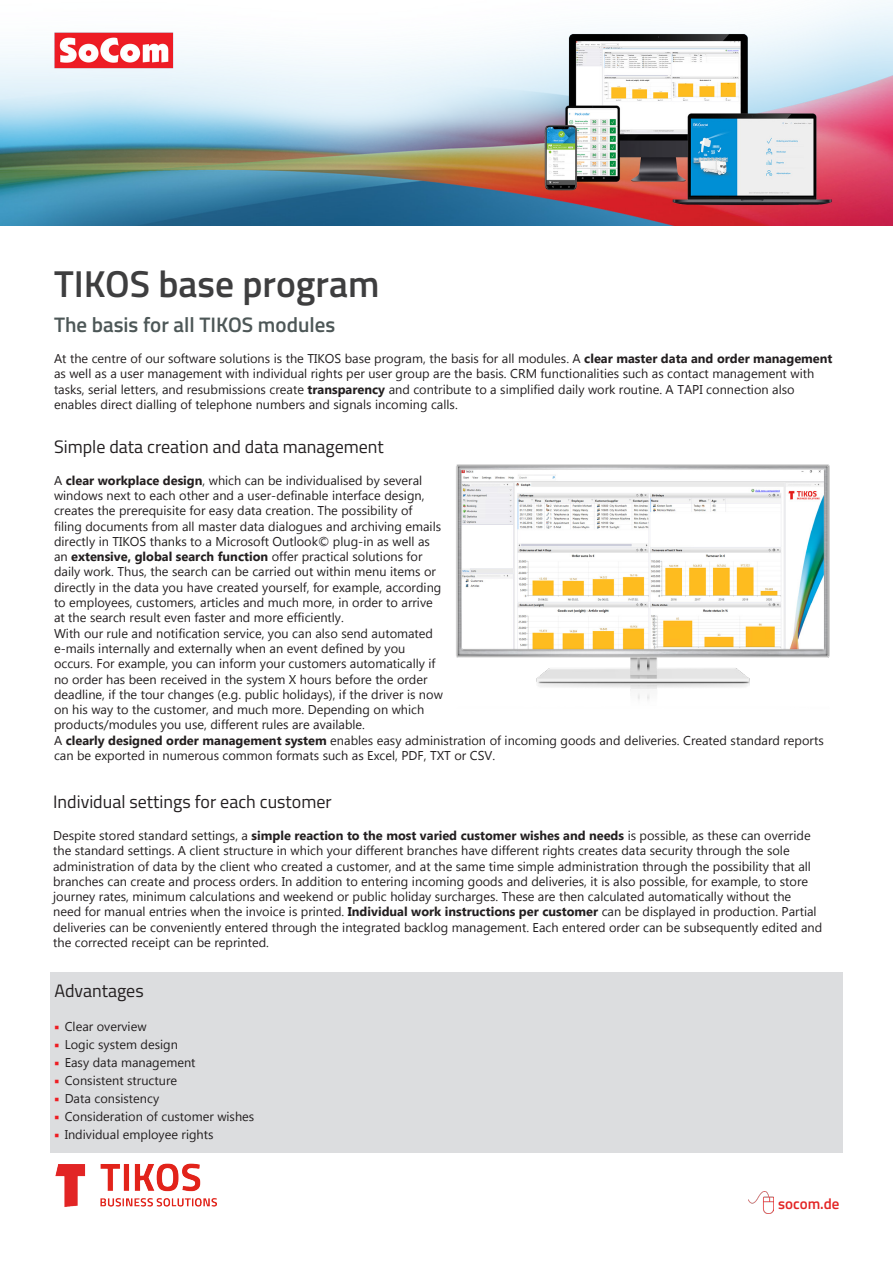
<style>
.page{position:relative;width:893px;height:1263px;background:#fff}
.page>*{position:absolute;margin:0;border:0;box-sizing:border-box;transform-origin:0 0}
.t1{font:600 37.5px "Titillium Web";color:#3e3e3f}
.t2{font:600 21px "Titillium Web";color:#4d5757}
.t3{font:18px "Titillium Web";color:#231f20}
.t4{font:600 15px "Titillium Web";color:#e32626}
.t5{font:12.75px/15.3px "Gadugi";color:#231f20}
.s1{font-weight:700}
.s2{font-family:"Titillium Web";font-weight:900;color:#ee1d23}
</style>
<div class="page">
<img style="left:0;top:0;width:893px;height:225px">
<img style="left:55px;top:1163px;width:162px;height:44px">
<div style="left:50px;top:973px;width:793px;height:180px;background:#dcdddf"></div>
<img style="left:748px;top:1191px;width:25px;height:22px">
<img style="left:456px;top:464px;width:374px;height:236px">
<p class="t1" style="left:54px;top:256px;width:327px">TIKOS base program</p>
<p class="t2" style="left:54px;top:308px;width:283px">The basis for all TIKOS modules</p>
<p class="t5" style="left:54px;top:351px;width:780px">At the centre of our software solutions is the TIKOS base program, the basis for all modules. A <span class="s1">clear master data and order management </span>as well as a user management with individual rights per user group are the basis. CRM functionalities such as contact management with tasks, serial letters, and resubmissions create <span class="s1">transparency</span> and contribute to a simplified daily work routine. A TAPI connection also enables direct dialling of telephone numbers and signals incoming calls.</p>
<p class="t3" style="left:54px;top:434px;width:331px">Simple data creation and data management</p>
<p class="t5" style="left:54px;top:472px;width:389px">A <span class="s1">clear workplace design</span>, which can be individualised by several windows next to each other and a user-definable interface design, creates the prerequisite for easy data creation. The possibility of filing documents from all master data dialogues and archiving emails directly in TIKOS thanks to a Microsoft Outlook© plug-in as well as an <span class="s1">extensive, global search function</span> offer practical solutions for daily work. Thus, the search can be carried out within menu items or directly in the data you have created yourself, for example, according to employees, customers, articles and much more, in order to arrive at the search result even faster and more efficiently.</p>
<p class="t5" style="left:54px;top:625px;width:390px">With our rule and notification service, you can also send automated e-mails internally and externally when an event defined by you occurs. For example, you can inform your customers automatically if no order has been received in the system X hours before the order deadline, if the tour changes (e.g. public holidays), if the driver is now on his way to the customer, and much more. Depending on which products/modules you use, different rules are available.</p>
<p class="t5" style="left:54px;top:733px;width:771px">A <span class="s1">clearly designed order management system</span> enables easy administration of incoming goods and deliveries. Created standard reports can be exported in numerous common formats such as Excel, PDF, TXT or CSV.</p>
<p class="t3" style="left:53px;top:789px;width:280px">Individual settings for each customer</p>
<p class="t5" style="left:53px;top:828px;width:771px">Despite stored standard settings, a <span class="s1">simple reaction to the most varied customer wishes and needs</span> is possible, as these can override the standard settings. A client structure in which your different branches have different rights creates data security through the sole administration of data by the client who created a customer, and at the same time simple administration through the possibility that all branches can create and process orders. In addition to entering incoming goods and deliveries, it is also possible, for example, to store journey rates, minimum calculations and weekend or public holiday surcharges. These are then calculated automatically without the need for manual entries when the invoice is printed. <span class="s1">Individual work instructions per customer</span> can be displayed in production. Partial deliveries can be conveniently entered through the integrated backlog management. Each entered order can be subsequently edited and the corrected receipt can be reprinted.</p>
<p class="t3" style="left:54px;top:978px;width:91px">Advantages</p>
<p class="t5" style="left:54px;top:1018px;width:94px"><span class="s2">•</span> Clear overview</p>
<p class="t5" style="left:54px;top:1036px;width:125px"><span class="s2">•</span> Logic system design</p>
<p class="t5" style="left:54px;top:1054px;width:143px"><span class="s2">•</span> Easy data management</p>
<p class="t5" style="left:54px;top:1072px;width:124px"><span class="s2">•</span> Consistent structure</p>
<p class="t5" style="left:54px;top:1090px;width:106px"><span class="s2">•</span> Data consistency</p>
<p class="t5" style="left:54px;top:1108px;width:201px"><span class="s2">•</span> Consideration of customer wishes</p>
<p class="t5" style="left:54px;top:1126px;width:161px"><span class="s2">•</span> Individual employee rights</p>
<p class="t4" style="left:778px;top:1192px;width:63px">socom.de</p>
</div>
